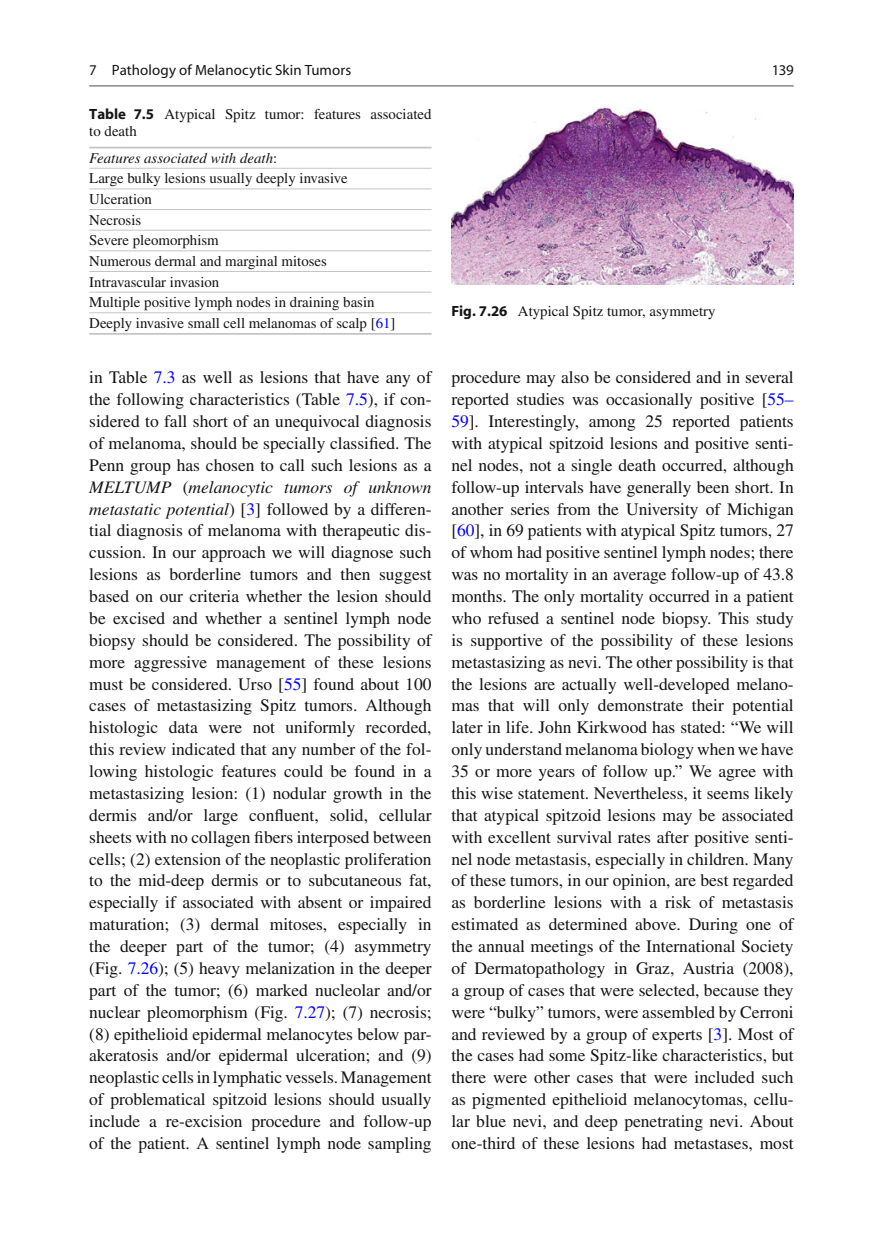
<style>
.page{position:relative;width:883px;height:1260px;background:#fff}
.page>*{position:absolute;margin:0;border:0;box-sizing:border-box;transform-origin:0 0}
.t1{font:17.5px/21.9px "Times";letter-spacing:-.005em;color:#131413;text-align:justify}
.t2{font:14.88px/20.7px "Times";color:#131413}
.t3{font:14.88px "Myriad";letter-spacing:.01em;color:#131413}
.s1{font-family:"Myriad";font-weight:700}
.s2{font-style:italic}
.s3{color:#00f}
</style>
<div class="page">
<hr style="left:89px;top:85px;width:705px;height:2px;background:#989898">
<hr style="left:89px;top:168px;width:343px;height:1px;background:#c3c4c4">
<hr style="left:89px;top:188px;width:343px;height:1px;background:#c3c4c4">
<hr style="left:89px;top:209px;width:343px;height:1px;background:#c3c4c4">
<hr style="left:89px;top:230px;width:343px;height:1px;background:#c3c4c4">
<hr style="left:89px;top:250px;width:343px;height:1px;background:#c3c4c4">
<hr style="left:89px;top:271px;width:343px;height:1px;background:#c3c4c4">
<hr style="left:89px;top:292px;width:343px;height:1px;background:#c3c4c4">
<hr style="left:89px;top:312px;width:343px;height:1px;background:#c3c4c4">
<hr style="left:89px;top:333px;width:343px;height:2px;background:#c3c4c4">
<hr style="left:89px;top:147px;width:343px;height:1px;background:#c3c4c4">
<img style="left:451px;top:107px;width:343px;height:177px">
<p class="t3" style="left:89px;top:64px;width:264px">7 Pathology of Melanocytic Skin Tumors</p>
<p class="t3" style="left:772px;top:64px;width:23px">139</p>
<p class="t2" style="left:89px;top:106px;width:344px;line-height:17.5px"><span class="s1">Table 7.5</span> Atypical Spitz tumor: features associated to death</p>
<p class="t2" style="left:89px;top:149px;width:308px"><span class="s2">Features associated with death</span> :<br>Large bulky lesions usually deeply invasive<br>Ulceration<br>Necrosis<br>Severe pleomorphism<br>Numerous dermal and marginal mitoses<br>Intravascular invasion<br>Multiple positive lymph nodes in draining basin<br>Deeply invasive small cell melanomas of scalp [ <span class="s3">61</span> ]</p>
<p class="t2" style="left:451px;top:302px;width:266px"><span class="s1">Fig. 7.26</span> Atypical Spitz tumor, asymmetry</p>
<p class="t1" style="left:89px;top:368px;width:344px">in Table <span class="s3">7.3</span> as well as lesions that have any of the following characteristics (Table <span class="s3">7.5</span> ), if con&shy;sidered to fall short of an unequivocal diagnosis of melanoma, should be specially classi fi ed. The Penn group has chosen to call such lesions as a <span class="s2">MELTUMP</span> ( <span class="s2">melanocytic tumors of unknown metastatic potential</span> ) [ <span class="s3">3</span> ] followed by a differen&shy;tial diagnosis of melanoma with therapeutic dis&shy;cussion. In our approach we will diagnose such lesions as borderline tumors and then suggest based on our criteria whether the lesion should be excised and whether a sentinel lymph node biopsy should be considered. The possibility of more aggressive management of these lesions must be considered. Urso [ <span class="s3">55</span> ] found about 100 cases of metastasizing Spitz tumors. Although histologic data were not uniformly recorded, this review indicated that any number of the fol&shy;lowing histologic features could be found in a metastasizing lesion: (1) nodular growth in the dermis and/or large con fl uent, solid, cellular sheets with no collagen fi bers interposed between cells; (2) extension of the neoplastic proliferation to the mid-deep dermis or to subcutaneous fat, especially if associated with absent or impaired maturation; (3) dermal mitoses, especially in the deeper part of the tumor; (4) asymmetry (Fig. <span class="s3">7.26</span> ); (5) heavy melanization in the deeper part of the tumor; (6) marked nucleolar and/or nuclear pleomorphism (Fig. <span class="s3">7.27</span> ); (7) necrosis; (8) epithelioid epidermal melanocytes below par&shy;akeratosis and/or epidermal ulceration; and (9) neoplastic cells in lymphatic vessels. Management of problematical spitzoid lesions should usually include a re-excision procedure and follow-up of the patient. A sentinel lymph node sampling</p>
<p class="t1" style="left:451px;top:368px;width:344px">procedure may also be considered and in several reported studies was occasionally positive [ <span class="s3">55– 59</span> ] . Interestingly, among 25 reported patients with atypical spitzoid lesions and positive senti&shy;nel nodes, not a single death occurred, although follow-up intervals have generally been short. In another series from the University of Michigan [ <span class="s3">60</span> ] , in 69 patients with atypical Spitz tumors, 27 of whom had positive sentinel lymph nodes; there was no mortality in an average follow-up of 43.8 months. The only mortality occurred in a patient who refused a sentinel node biopsy. This study is supportive of the possibility of these lesions metastasizing as nevi. The other possibility is that the lesions are actually well-developed melano&shy;mas that will only demonstrate their potential later in life. John Kirkwood has stated: “We will only understand melanoma biology when we have 35 or more years of follow up.” We agree with this wise statement. Nevertheless, it seems likely that atypical spitzoid lesions may be associated with excellent survival rates after positive senti&shy;nel node metastasis, especially in children. Many of these tumors, in our opinion, are best regarded as borderline lesions with a risk of metastasis estimated as determined above. During one of the annual meetings of the International Society of Dermatopathology in Graz, Austria (2008), a group of cases that were selected, because they were “bulky” tumors, were assembled by Cerroni and reviewed by a group of experts [ <span class="s3">3</span> ] . Most of the cases had some Spitz-like characteristics, but there were other cases that were included such as pigmented epithelioid melanocytomas, cellu&shy;lar blue nevi, and deep penetrating nevi. About one-third of these lesions had metastases, most</p>
</div>
